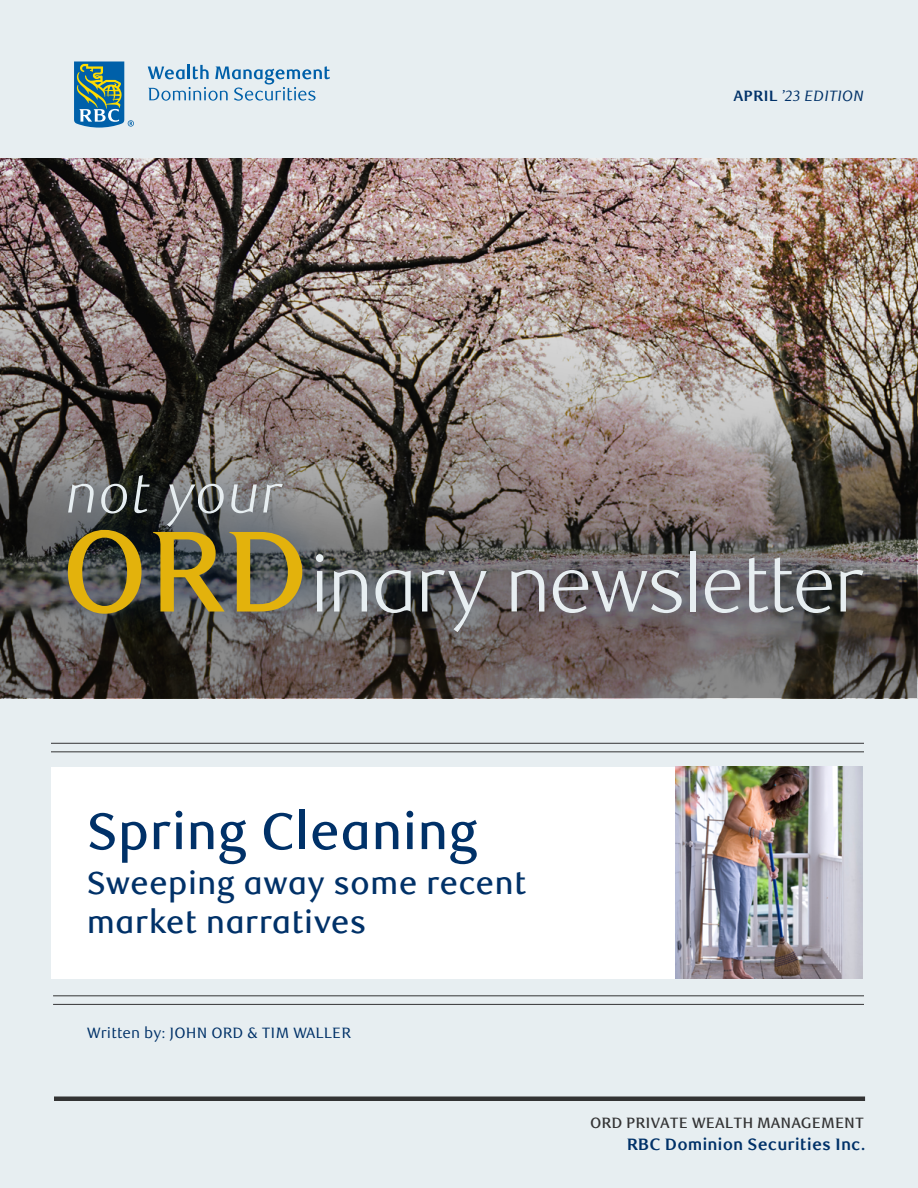
<style>
.page{position:relative;width:918px;height:1188px;background:#fff}
.page>*{position:absolute;margin:0;border:0;box-sizing:border-box;transform-origin:0 0}
.t1{font:300 78px "RBC Text";letter-spacing:-.04em;color:#e7eef1}
.t2{font:italic 300 54px "RBC Text";letter-spacing:.01em;color:#e7eef1}
.t3{font:500 51.3px "RBC Text";letter-spacing:-.005em;color:#003168}
.t4{font:500 31.8px/38.2px "RBC Text";color:#003168}
.t5{font:700 16.5px "RBC Text";color:#003168}
.t6{font:15px "RBC Text";letter-spacing:.005em;color:#003168}
.t7{font:500 15px "RBC Text";color:#333334}
.t8{font:italic 15px "RBC Text";color:#003168}
.s1{font-weight:700;font-style:normal}
.s2{font-weight:500;font-size:115.5px;color:#e3b20c}
</style>
<div class="page">
<div style="left:1px;top:0;width:917px;height:1188px;background:#e7eef1"></div>
<div style="left:51px;top:767px;width:812px;height:211px;background:#fff"></div>
<div style="left:54px;top:1096px;width:811px;height:5px;background:#333334"></div>
<img style="left:1px;top:158px;width:916px;height:540px">
<div style="left:38px;top:449px;width:852px;height:210px;background:#003168;opacity:.5"></div>
<hr style="left:51px;top:743px;width:813px;height:1px;background:#333334">
<hr style="left:51px;top:751px;width:813px;height:1px;background:#333334">
<hr style="left:53px;top:995px;width:811px;height:1px;background:#333334">
<hr style="left:53px;top:1004px;width:811px;height:1px;background:#333334">
<svg style="left:74px;top:62px;width:60px;height:66px"></svg>
<svg style="left:148px;top:65px;width:182px;height:36px"></svg>
<img style="left:675px;top:767px;width:188px;height:211px">
<h2 class="t2" style="left:66px;top:462px;width:218px">not your</h2>
<p class="t8" style="left:734px;top:87px;width:132px"><span class="s1">APRIL</span> ’23 EDITION</p>
<h1 class="t1" style="left:61px;top:539px;width:805px"><span class="s2">ORD</span>inary newsletter</h1>
<h3 class="t3" style="left:87px;top:801px;width:393px">Spring Cleaning</h3>
<p class="t4" style="left:87px;top:865px;width:441px">Sweeping away some recent market narratives</p>
<p class="t6" style="left:87px;top:1024px;width:266px">Written by: JOHN ORD &amp; TIM WALLER</p>
<p class="t7" style="left:590px;top:1114px;width:275px">ORD PRIVATE WEALTH MANAGEMENT</p>
<p class="t5" style="left:627px;top:1135px;width:240px">RBC Dominion Securities Inc.</p>
</div>
